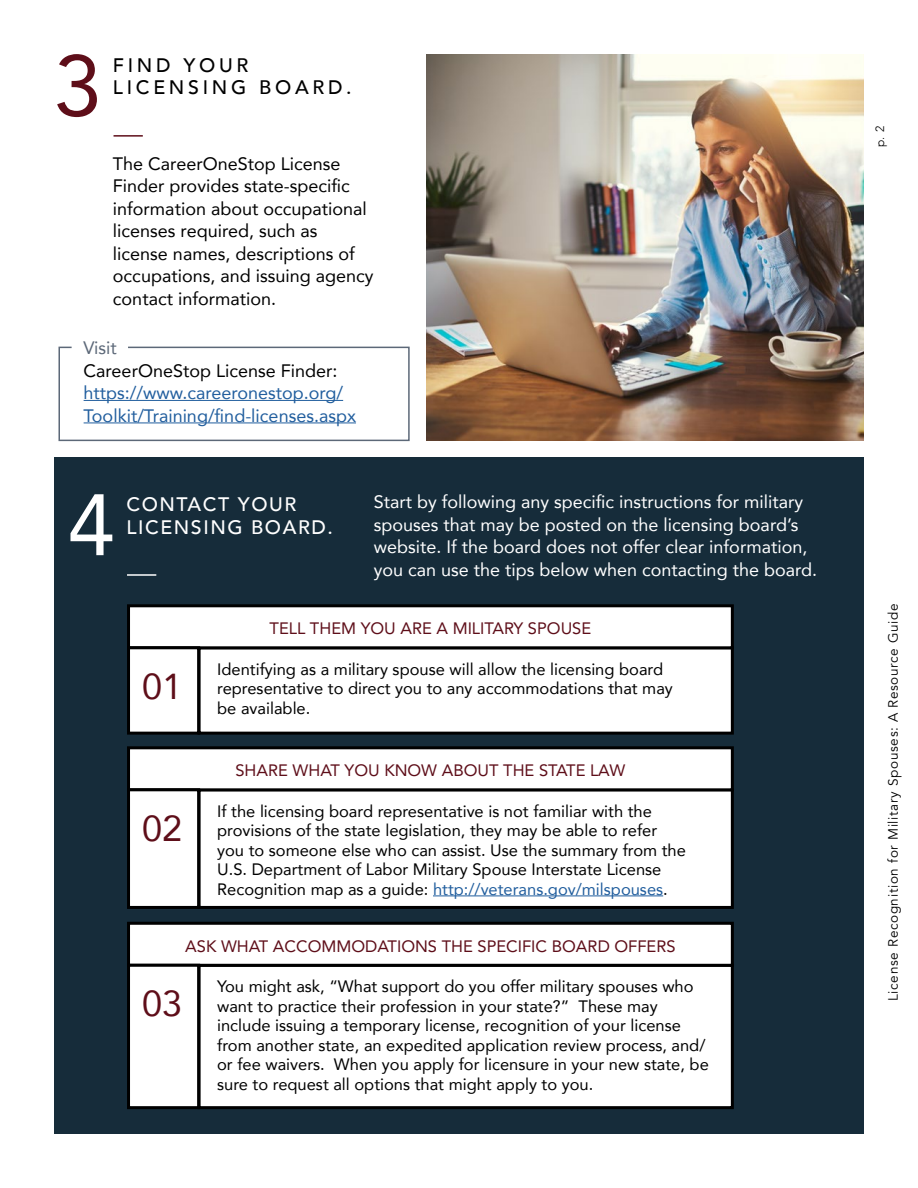
<style>
.page{position:relative;width:918px;height:1188px;background:#fff}
.page>*{position:absolute;margin:0;border:0;box-sizing:border-box;transform-origin:0 0}
.t1{font:86.1px "Avenir";color:#5e0e19}
.t2{font:86.1px "Avenir";color:#fff}
.t3{font:36px "Avenir";color:#5e0e19}
.t4{font:500 19.5px/22.5px "Avenir";letter-spacing:.08em;color:#fff}
.t5{font:500 19.5px/22.5px "Avenir";letter-spacing:.19em;color:#000}
.t6{font:18px/22.5px "Avenir";color:#fff}
.t7{font:18px/22.5px "Avenir";color:#000}
.t8{font:18px/22.5px "Avenir";color:#215e9e}
.t9{font:16.5px/19.5px "Avenir";color:#000}
.t10{font:16.5px "Avenir";color:#5e0e19}
.t11{font:13.5px "Avenir";letter-spacing:.05em;color:#000}
.t12{font:300 12px "Avenir";color:#000}
.s1{color:#5c6878}
.s2{color:#000}
.s3{color:#215e9e}
</style>
<div class="page">
<hr style="left:114px;top:135px;width:29px;height:2px;background:#5e0e19">
<div style="left:54px;top:458px;width:810px;height:676px;background:#162c3a"></div>
<hr style="left:127px;top:574px;width:29px;height:2px;background:#fff">
<svg style="left:58px;top:346px;width:352px;height:96px"></svg>
<img style="left:427px;top:54px;width:437px;height:387px">
<div style="left:198px;top:646px;width:536px;height:89px;background:#fff;border:3px solid #000"></div>
<div style="left:198px;top:788px;width:536px;height:121px;background:#fff;border:3px solid #000"></div>
<div style="left:198px;top:964px;width:536px;height:145px;background:#fff;border:3px solid #000"></div>
<hr style="left:433px;top:895px;width:230px;height:1px;background:#215e9e">
<div style="left:127px;top:604px;width:607px;height:45px;background:#fff;border:3px solid #000"></div>
<div style="left:127px;top:746px;width:607px;height:45px;background:#fff;border:3px solid #000"></div>
<div style="left:127px;top:922px;width:607px;height:45px;background:#fff;border:3px solid #000"></div>
<div style="left:127px;top:646px;width:73px;height:89px;background:#fff;border:3px solid #000"></div>
<div style="left:127px;top:788px;width:73px;height:121px;background:#fff;border:3px solid #000"></div>
<div style="left:127px;top:964px;width:73px;height:145px;background:#fff;border:3px solid #000"></div>
<h2 class="t1" style="left:54px;top:17px;width:49px">3</h2>
<h2 class="t5" style="left:113px;top:53px;width:240px">FIND YOUR<br>LICENSING BOARD.</h2>
<p class="t7" style="left:113px;top:152px;width:262px">The CareerOneStop License<br>Finder provides state-specific information about occupational licenses required, such as license names, descriptions of occupations, and issuing agency contact information.</p>
<p class="t8" style="left:84px;top:336px;width:274px"><span class="s1">Visit<br></span><span class="s2">CareerOneStop License Finder: </span>https://www.careeronestop.org/<br>Toolkit/Training/find-licenses.aspx</p>
<h2 class="t2" style="left:68px;top:456px;width:49px">4</h2>
<h2 class="t4" style="left:126px;top:492px;width:208px">CONTACT YOUR<br>LICENSING BOARD.</h2>
<p class="t6" style="left:374px;top:490px;width:435px">Start by following any specific instructions for military spouses that may be posted on the licensing board’s website. If the board does not offer clear information,</p>
<p class="t6" style="left:374px;top:558px;width:445px">you can use the tips below when contacting the board.</p>
<p class="t3" style="left:142px;top:657px;width:42px">01</p>
<h3 class="t10" style="left:270px;top:615px;width:323px">TELL THEM YOU ARE A MILITARY SPOUSE</h3>
<p class="t9" style="left:217px;top:659px;width:457px">Identifying as a military spouse will allow the licensing board representative to direct you to any accommodations that may be available.</p>
<p class="t3" style="left:142px;top:799px;width:42px">02</p>
<h3 class="t10" style="left:235px;top:757px;width:391px">SHARE WHAT YOU KNOW ABOUT THE STATE LAW</h3>
<p class="t9" style="left:217px;top:801px;width:470px">If the licensing board representative is not familiar with the provisions of the state legislation, they may be able to refer you to someone else who can assist. Use the summary from the U.S. Department of Labor Military Spouse Interstate License Recognition map as a guide: <span class="s3">http://veterans.gov/milspouses</span>.</p>
<h3 class="t10" style="left:185px;top:933px;width:492px">ASK WHAT ACCOMMODATIONS THE SPECIFIC BOARD OFFERS</h3>
<p class="t3" style="left:142px;top:975px;width:42px">03</p>
<p class="t9" style="left:217px;top:976px;width:493px">You might ask, “What support do you offer military spouses who want to practice their profession in your state?” These may include issuing a temporary license, recognition of your license from another state, an expedited application review process, and/ or fee waivers. When you apply for licensure in your new state, be sure to request all options that might apply to you.</p>
<p class="t12" style="left:873px;top:147px;width:23px;rotate:-90deg">p.2</p>
<p class="t11" style="left:885px;top:1001px;width:399px;rotate:-90deg">License Recognition for Military Spouses: A Resource Guide</p>
</div>
